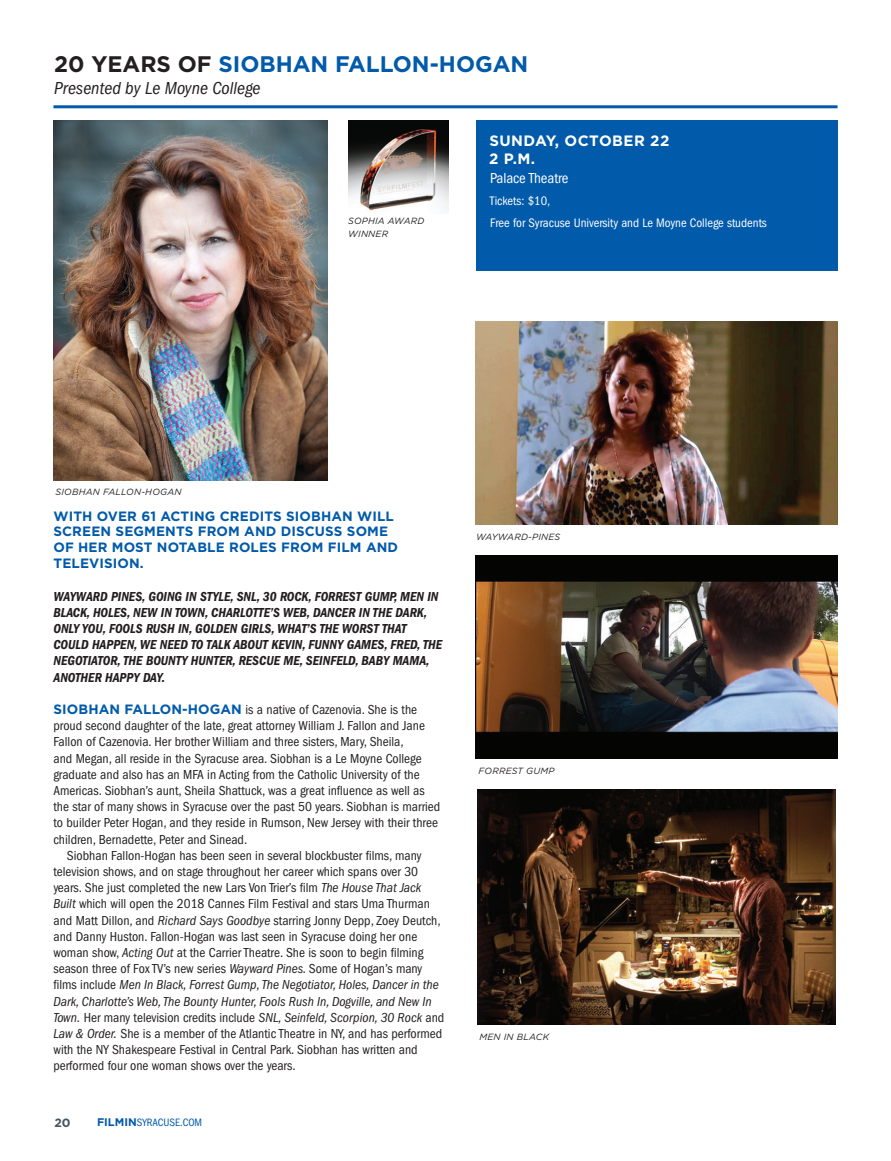
<style>
.page{position:relative;width:891px;height:1161px;background:#fff}
.page>*{position:absolute;margin:0;border:0;box-sizing:border-box;transform-origin:0 0}
.t1{font:700 22.5px "Gotham";color:#015aaa}
.t2{font:italic condensed 18px "ITC Franklin Gothic Std";color:#231f20}
.t3{font:700 15px/18px "Gotham";letter-spacing:.03em;color:#fff}
.t4{font:condensed 15px "ITC Franklin Gothic Std";letter-spacing:-.005em;color:#fff}
.t5{font:condensed 13.5px/16.2px "ITC Franklin Gothic Std";color:#231f20}
.t6{font:13.5px/16.2px "ITC Franklin Gothic Std Dm Cd It";color:#231f20}
.t7{font:700 13.5px/15.9px "Gotham";letter-spacing:.01em;color:#015aaa}
.t8{font:condensed 12.75px "ITC Franklin Gothic Std";color:#fff}
.t9{font:700 12px "Gotham";color:#45555f}
.t10{font:condensed 11.1px "ITC Franklin Gothic Std";color:#015aaa}
.t11{font:italic 9px "Gotham";letter-spacing:.025em;color:#231f20}
.s1{color:#231f20}
.s2{font-family:"Gotham";font-weight:700;font-stretch:normal;color:#015aaa}
.s3{font-style:italic}
.s4{font-family:"Gotham";font-weight:700;font-stretch:normal}
</style>
<div class="page">
<hr style="left:53px;top:105px;width:785px;height:3px;background:#015aaa">
<div style="left:476px;top:120px;width:362px;height:151px;background:#015aaa"></div>
<img style="left:348px;top:120px;width:101px;height:91px">
<img style="left:53px;top:120px;width:274px;height:360px">
<img style="left:476px;top:321px;width:362px;height:204px">
<img style="left:476px;top:555px;width:362px;height:204px">
<img style="left:478px;top:789px;width:357px;height:236px">
<h1 class="t1" style="left:54px;top:49px;width:476px"><span class="s1">20 YEARS OF</span> SIOBHAN FALLON-HOGAN</h1>
<h2 class="t2" style="left:54px;top:78px;width:208px">Presented by Le Moyne College</h2>
<p class="t3" style="left:489px;top:131px;width:182px">SUNDAY, OCTOBER 22<br>2 P.M.</p>
<p class="t4" style="left:490px;top:170px;width:80px">Palace Theatre</p>
<p class="t8" style="left:490px;top:194px;width:62px">Tickets: $10,</p>
<p class="t11" style="left:348px;top:215px;width:78px">SOPHIA AWARD</p>
<p class="t8" style="left:490px;top:215px;width:278px">Free for Syracuse University and Le Moyne College students</p>
<p class="t11" style="left:348px;top:228px;width:41px">WINNER</p>
<p class="t11" style="left:55px;top:486px;width:128px">SIOBHAN FALLON-HOGAN</p>
<p class="t7" style="left:53px;top:508px;width:346px">WITH OVER 61 ACTING CREDITS SIOBHAN WILL<br>SCREEN SEGMENTS FROM AND DISCUSS SOME<br>OF HER MOST NOTABLE ROLES FROM FILM AND<br>TELEVISION.</p>
<p class="t6" style="left:53px;top:588px;width:390px">WAYWARD PINES, GOING IN STYLE, SNL, 30 ROCK, FORREST GUMP, MEN IN BLACK, HOLES, NEW IN TOWN, CHARLOTTE’S WEB, DANCER IN THE DARK, ONLY YOU, FOOLS RUSH IN, GOLDEN GIRLS, WHAT’S THE WORST THAT COULD HAPPEN, WE NEED TO TALK ABOUT KEVIN, FUNNY GAMES, FRED, THE NEGOTIATOR, THE BOUNTY HUNTER, RESCUE ME, SEINFELD, BABY MAMA, ANOTHER HAPPY DAY.</p>
<p class="t5" style="left:53px;top:702px;width:388px"><span class="s2">SIOBHAN FALLON-HOGAN</span> is a native of Cazenovia. She is the proud second daughter of the late, great attorney William J. Fallon and Jane Fallon of Cazenovia. Her brother William and three sisters, Mary, Sheila,<br>and Megan, all reside in the Syracuse area. Siobhan is a Le Moyne College graduate and also has an MFA in Acting from the Catholic University of the Americas. Siobhan’s aunt, Sheila Shattuck, was a great influence as well as the star of many shows in Syracuse over the past 50 years. Siobhan is married to builder Peter Hogan, and they reside in Rumson, New Jersey with their three children, Bernadette, Peter and Sinead.</p>
<p class="t5" style="left:53px;top:847px;width:392px;text-indent:14px">Siobhan Fallon-Hogan has been seen in several blockbuster films, many television shows, and on stage throughout her career which spans over 30 years. She just completed the new Lars Von Trier’s film <span class="s3">The House That Jack Built</span> which will open the 2018 Cannes Film Festival and stars Uma Thurman and Matt Dillon, and <span class="s3">Richard Says Goodbye</span> starring Jonny Depp, Zoey Deutch, and Danny Huston. Fallon-Hogan was last seen in Syracuse doing her one woman show, <span class="s3">Acting Out</span> at the Carrier Theatre. She is soon to begin filming season three of Fox TV’s new series <span class="s3">Wayward Pines.</span> Some of Hogan’s many films include <span class="s3">Men In Black, Forrest Gump, The Negotiator, Holes, Dancer in the Dark, Charlotte’s Web, The Bounty Hunter, Fools Rush In, Dogville, and New In Town.</span> Her many television credits include <span class="s3">SNL, Seinfeld, Scorpion, 30 Rock</span> and <span class="s3">Law &amp; Order.</span> She is a member of the Atlantic Theatre in NY, and has performed with the NY Shakespeare Festival in Central Park. Siobhan has written and performed four one woman shows over the years.</p>
<p class="t9" style="left:54px;top:1115px;width:18px">20</p>
<p class="t10" style="left:97px;top:1116px;width:107px"><span class="s4">FILMIN</span>SYRACUSE.COM</p>
<p class="t11" style="left:476px;top:531px;width:86px">WAYWARD-PINES</p>
<p class="t11" style="left:479px;top:765px;width:77px">FORREST GUMP</p>
<p class="t11" style="left:479px;top:1031px;width:71px">MEN IN BLACK</p>
</div>
